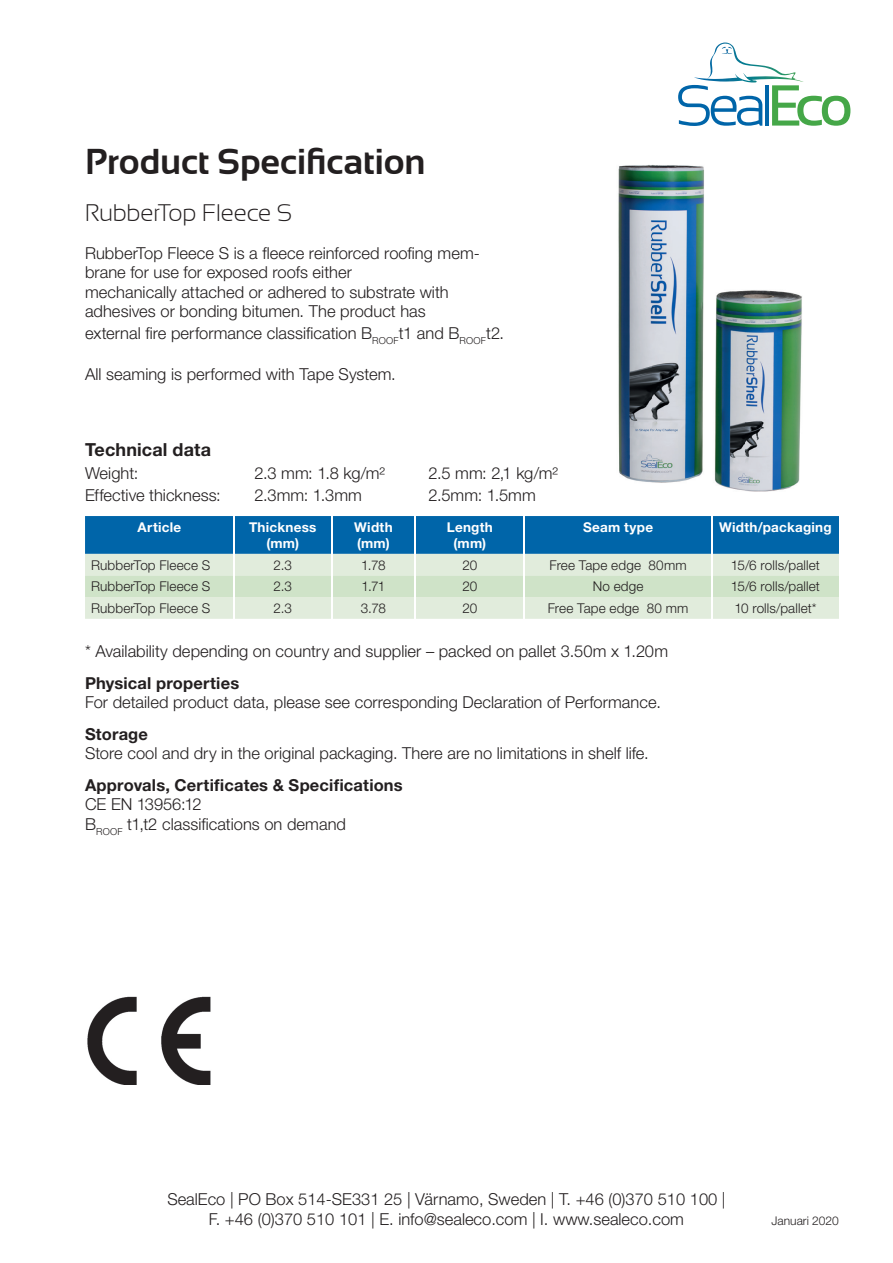
<style>
.page{position:relative;width:893px;height:1263px;background:#fff}
.page>*{position:absolute;margin:0;border:0;box-sizing:border-box;transform-origin:0 0}
.t1{font:700 36px "Sansation";letter-spacing:-.005em;color:#231f20}
.t2{font:300 24px "Sansation";letter-spacing:-.01em;color:#231f20}
.t3{font:700 18px "Helvetica Neue LT Std";letter-spacing:.005em;color:#231f20}
.t4{font:300 16.5px/19.5px "Helvetica Neue LT Std";color:#231f20}
.t5{font:700 16.5px "Helvetica Neue LT Std";letter-spacing:.01em;color:#231f20}
.t6{font:300 13.5px "Helvetica Neue LT Std";letter-spacing:.01em;color:#231f20}
.t7{font:700 13.5px/16.2px "Helvetica Neue LT Std";letter-spacing:.02em;color:#fff;text-align:center}
.t8{font:300 12px "Helvetica Neue LT Std";color:#231f20}
</style>
<div class="page">
<img style="left:618px;top:165px;width:184px;height:327px">
<img style="left:87px;top:996px;width:124px;height:88px">
<svg style="left:678px;top:43px;width:172px;height:83px"></svg>
<svg style="left:85px;top:516px;width:754px;height:103px;background:#8cb9c6"></svg>
<hr style="left:711px;top:597px;width:2px;height:22px;background:#fff">
<h1 class="t1" style="left:85px;top:142px;width:342px">Product Specification</h1>
<h2 class="t2" style="left:85px;top:200px;width:209px">RubberTop Fleece S</h2>
<p class="t4" style="left:85px;top:243px;width:396px">RubberTop Fleece S is a fleece reinforced roofing mem&shy;brane for use for exposed roofs either<br>mechanically attached or adhered to substrate with adhesives or bonding bitumen. The product has</p>
<p class="t4" style="left:85px;top:323px;width:421px">external fire performance classification B<sub>ROOF</sub>t1 and B<sub>ROOF</sub>t2.</p>
<p class="t4" style="left:85px;top:364px;width:312px">All seaming is performed with Tape System.</p>
<p class="t3" style="left:85px;top:438px;width:127px">Technical data</p>
<p class="t4" style="left:85px;top:463px;width:55px">Weight:</p>
<p class="t4" style="left:255px;top:463px;width:132px">2.3 mm: 1.8 kg/m²</p>
<p class="t4" style="left:429px;top:463px;width:131px">2.5 mm: 2,1 kg/m²</p>
<p class="t4" style="left:85px;top:485px;width:137px">Effective thickness:</p>
<p class="t4" style="left:255px;top:485px;width:109px">2.3mm: 1.3mm</p>
<p class="t4" style="left:429px;top:485px;width:109px">2.5mm: 1.5mm</p>
<p class="t7" style="left:138px;top:518px;width:45px">Article</p>
<p class="t7" style="left:249px;top:518px;width:69px">Thickness (mm)</p>
<p class="t7" style="left:354px;top:518px;width:40px;text-align:left">Width (mm)</p>
<p class="t7" style="left:447px;top:518px;width:48px">Length (mm)</p>
<p class="t7" style="left:583px;top:518px;width:71px">Seam type</p>
<p class="t7" style="left:719px;top:518px;width:114px">Width/packaging</p>
<p class="t6" style="left:91px;top:556px;width:121px">RubberTop Fleece S</p>
<p class="t6" style="left:274px;top:556px;width:20px">2.3</p>
<p class="t6" style="left:361px;top:556px;width:26px">1.78</p>
<p class="t6" style="left:462px;top:556px;width:16px">20</p>
<p class="t6" style="left:550px;top:556px;width:139px">Free Tape edge 80mm</p>
<p class="t6" style="left:731px;top:556px;width:91px">15/6 rolls/pallet</p>
<p class="t6" style="left:91px;top:578px;width:121px">RubberTop Fleece S</p>
<p class="t6" style="left:274px;top:578px;width:20px">2.3</p>
<p class="t6" style="left:361px;top:578px;width:25px">1.71</p>
<p class="t6" style="left:462px;top:578px;width:16px">20</p>
<p class="t6" style="left:593px;top:578px;width:52px">No edge</p>
<p class="t6" style="left:731px;top:578px;width:91px">15/6 rolls/pallet</p>
<p class="t6" style="left:91px;top:600px;width:121px">RubberTop Fleece S</p>
<p class="t6" style="left:274px;top:600px;width:20px">2.3</p>
<p class="t6" style="left:361px;top:600px;width:27px">3.78</p>
<p class="t6" style="left:462px;top:600px;width:16px">20</p>
<p class="t6" style="left:548px;top:600px;width:142px">Free Tape edge 80 mm</p>
<p class="t6" style="left:734px;top:600px;width:84px">10 rolls/pallet*</p>
<p class="t4" style="left:85px;top:641px;width:585px">* Availability depending on country and supplier – packed on pallet 3.50m x 1.20m</p>
<p class="t5" style="left:85px;top:672px;width:156px">Physical properties</p>
<p class="t4" style="left:85px;top:692px;width:577px">For detailed product data, please see corresponding Declaration of Performance.</p>
<p class="t5" style="left:85px;top:723px;width:64px">Storage</p>
<p class="t4" style="left:85px;top:743px;width:565px">Store cool and dry in the original packaging. There are no limitations in shelf life.</p>
<p class="t5" style="left:85px;top:774px;width:319px">Approvals, Certificates &amp; Specifications</p>
<p class="t4" style="left:85px;top:794px;width:263px">CE EN 13956:12<br>B<sub>ROOF</sub> t1,t2 classifications on demand</p>
<p class="t4" style="left:167px;top:1189px;width:560px;text-align:center">SealEco | PO Box 514-SE331 25 | Värnamo, Sweden | T. +46 (0)370 510 100 |<br>F. +46 (0)370 510 101 | E. info@sealeco.com | I. www.sealeco.com</p>
<p class="t8" style="left:772px;top:1213px;width:69px">Januari 2020</p>
</div>
